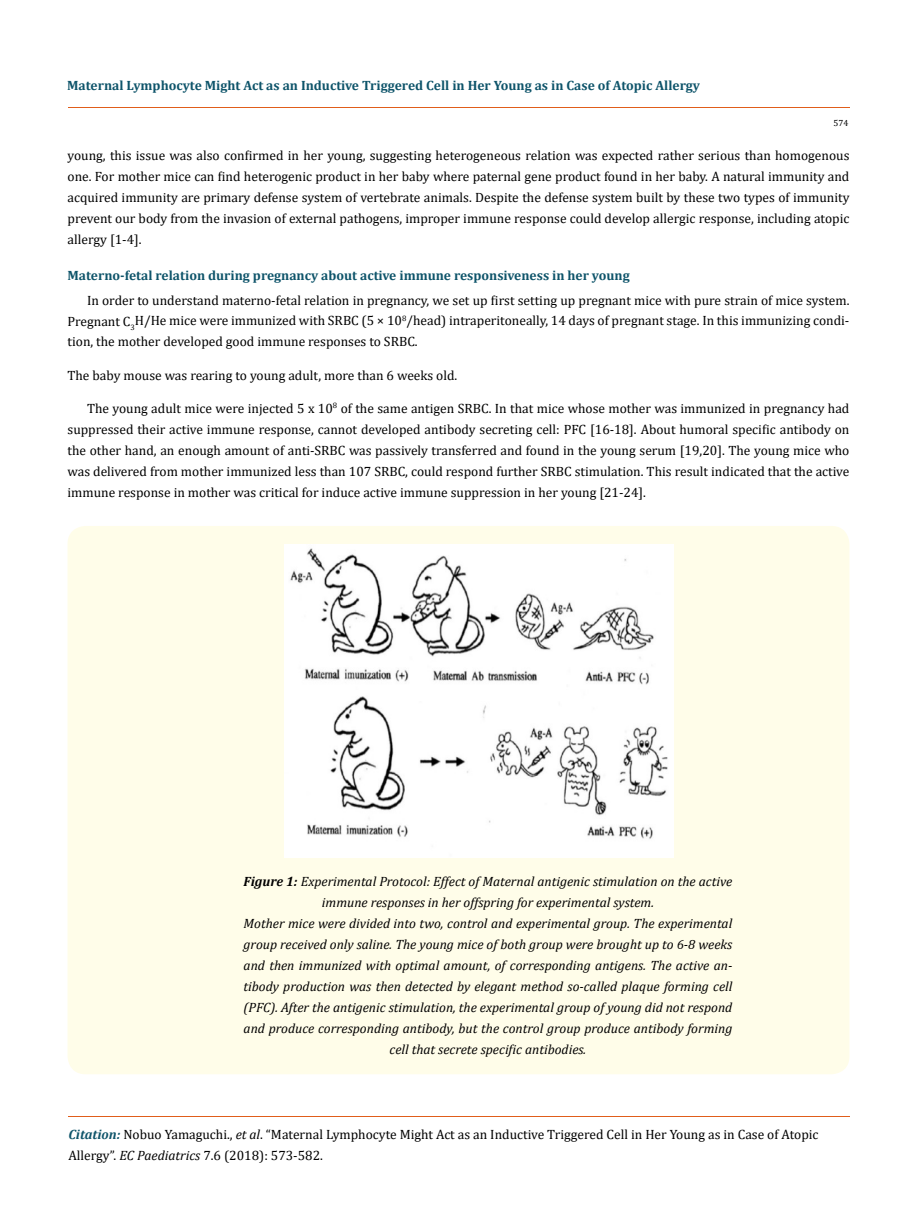
<style>
.page{position:relative;width:917px;height:1226px;background:#fff}
.page>*{position:absolute;margin:0;border:0;box-sizing:border-box;transform-origin:0 0}
.t1{font:13.5px/21px "Cambria";color:#000;text-align:justify}
.t2{font:italic 13.5px/21px "Cambria";color:#000;text-align:center}
.t3{font:700 13.5px "Cambria";color:#0e546a}
.t4{font:9px "Cambria";color:#000}
.s1{font-weight:700}
.s2{font-weight:700;font-style:italic;color:#0e546a}
.s3{font-style:italic}
</style>
<div class="page">
<hr style="left:68px;top:108px;width:781px;height:1px;background:#e05d1a">
<hr style="left:68px;top:1116px;width:781px;height:1px;background:#e05d1a">
<div style="left:68px;top:526px;width:781px;height:548px;background:#fffde9;border-radius:18px"></div>
<img style="left:285px;top:545px;width:388px;height:312px">
<p class="t3" style="left:67px;top:76px;width:634px">Maternal Lymphocyte Might Act as an Inductive Triggered Cell in Her Young as in Case of Atopic Allergy</p>
<p class="t4" style="left:833px;top:118px;width:16px">574</p>
<p class="t1" style="left:68px;top:145px;width:783px">young, this issue was also confirmed in her young, suggesting heterogeneous relation was expected rather serious than homogenous one. For mother mice can find heterogenic product in her baby where paternal gene product found in her baby. A natural immunity and acquired immunity are primary defense system of vertebrate animals. Despite the defense system built by these two types of immunity prevent our body from the invasion of external pathogens, improper immune response could develop allergic response, including atopic allergy [1-4].</p>
<p class="t3" style="left:68px;top:266px;width:563px">Materno-fetal relation during pregnancy about active immune responsiveness in her young</p>
<p class="t1" style="left:67px;top:289px;width:783px;text-indent:20px">In order to understand materno-fetal relation in pregnancy, we set up first setting up pregnant mice with pure strain of mice system.<br>Pregnant C<sub>3</sub>H/He mice were immunized with SRBC (5 × 10<sup>8</sup>/head) intraperitoneally, 14 days of pregnant stage. In this immunizing condi&shy;tion, the mother developed good immune responses to SRBC.</p>
<p class="t1" style="left:67px;top:364px;width:391px">The baby mouse was rearing to young adult, more than 6 weeks old.</p>
<p class="t1" style="left:67px;top:397px;width:783px;text-indent:19px">The young adult mice were injected 5 x 10<sup>8</sup> of the same antigen SRBC. In that mice whose mother was immunized in pregnancy had suppressed their active immune response, cannot developed antibody secreting cell: PFC [16-18]. About humoral specific antibody on the other hand, an enough amount of anti-SRBC was passively transferred and found in the young serum [19,20]. The young mice who was delivered from mother immunized less than 107 SRBC, could respond further SRBC stimulation. This result indicated that the active immune response in mother was critical for induce active immune suppression in her young [21-24].</p>
<p class="t2" style="left:243px;top:870px;width:490px"><span class="s1">Figure 1:</span> Experimental Protocol: Effect of Maternal antigenic stimulation on the active immune responses in her offspring for experimental system.<br>Mother mice were divided into two, control and experimental group. The experimental group received only saline. The young mice of both group were brought up to 6-8 weeks and then immunized with optimal amount, of corresponding antigens. The active an&shy;tibody production was then detected by elegant method so-called plaque forming cell (PFC). After the antigenic stimulation, the experimental group of young did not respond and produce corresponding antibody, but the control group produce antibody forming cell that secrete specific antibodies.</p>
<p class="t1" style="left:68px;top:1123px;width:751px"><span class="s2">Citation:</span> Nobuo Yamaguchi., <span class="s3">et al</span>. “Maternal Lymphocyte Might Act as an Inductive Triggered Cell in Her Young as in Case of Atopic<br>Allergy”. <span class="s3">EC Paediatrics</span> 7.6 (2018): 573-582.</p>
</div>
